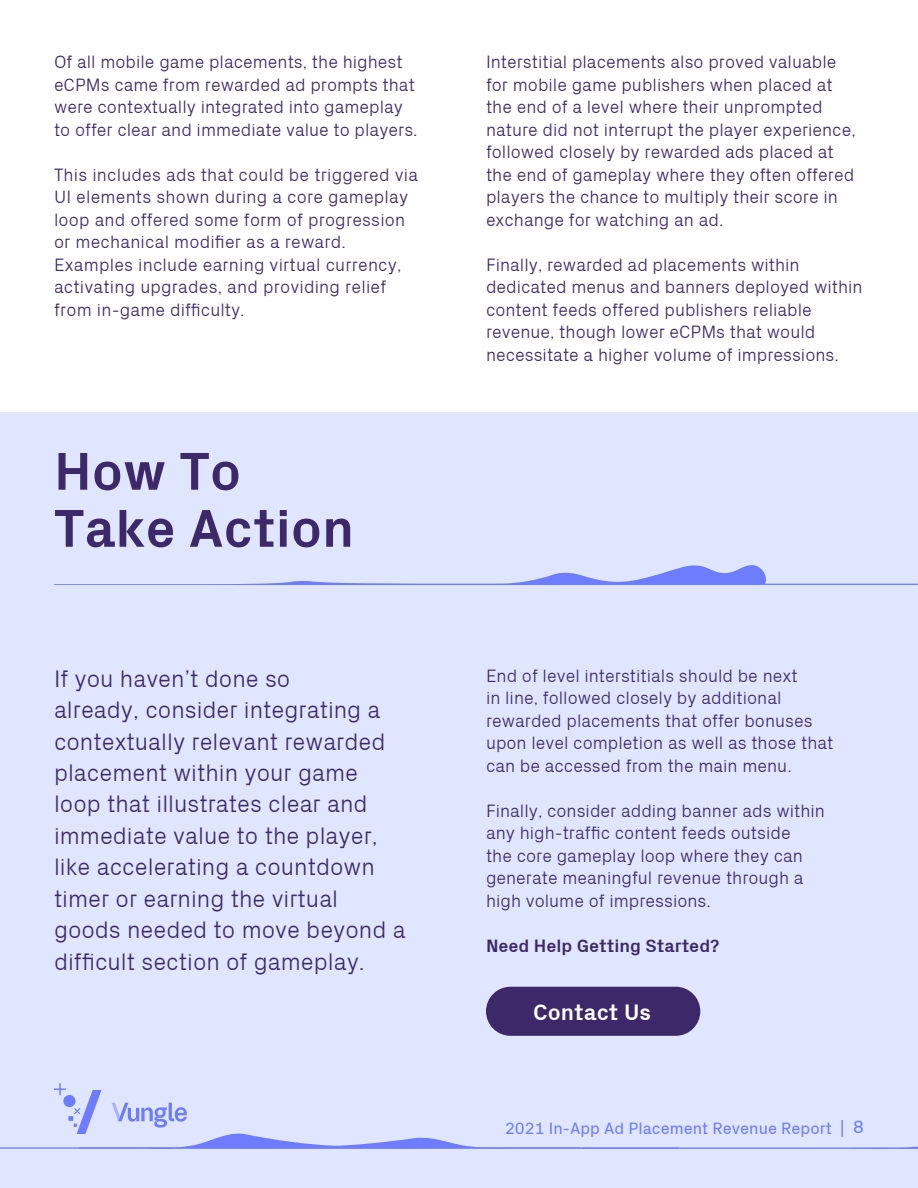
<style>
.page{position:relative;width:918px;height:1188px;background:#fff}
.page>*{position:absolute;margin:0;border:0;box-sizing:border-box;transform-origin:0 0}
.t1{font:700 54px/57px "Px Grotesk";color:#3d2969}
.t2{font:300 24px/31.5px "Px Grotesk";color:#3d2969}
.t3{font:700 22.5px "Px Grotesk";color:#fff}
.t4{font:300 18px/22.5px "Px Grotesk";color:#3d2969}
.t5{font:700 18px "Px Grotesk";color:#3d2969}
.t6{font:16.5px "Px Grotesk";color:#6e7dff}
.s1{font-size:18px}
</style>
<div class="page">
<div style="left:0;top:413px;width:918px;height:775px;background:#e0e6ff"></div>
<svg style="left:0;top:1083px;width:918px;height:66px"></svg>
<div style="left:486px;top:987px;width:214px;height:49px;background:#3d2969;border-radius:25px"></div>
<svg style="left:54px;top:565px;width:864px;height:20px"></svg>
<p class="t4" style="left:54px;top:51px;width:365px">Of all mobile game placements, the highest eCPMs came from rewarded ad prompts that were contextually integrated into gameplay to offer clear and immediate value to players.</p>
<p class="t4" style="left:54px;top:163px;width:366px">This includes ads that could be triggered via UI elements shown during a core gameplay loop and offered some form of progression or mechanical modifier as a reward.<br>Examples include earning virtual currency, activating upgrades, and providing relief from in-game difficulty.</p>
<h1 class="t1" style="left:54px;top:441px;width:302px">How To<br>Take Action</h1>
<p class="t4" style="left:486px;top:51px;width:371px">Interstitial placements also proved valuable for mobile game publishers when placed at the end of a level where their unprompted nature did not interrupt the player experience, followed closely by rewarded ads placed at the end of gameplay where they often offered players the chance to multiply their score in exchange for watching an ad.</p>
<p class="t4" style="left:486px;top:253px;width:378px">Finally, rewarded ad placements within dedicated menus and banners deployed within content feeds offered publishers reliable revenue, though lower eCPMs that would necessitate a higher volume of impressions.</p>
<p class="t2" style="left:54px;top:662px;width:353px">If you haven’t done so<br>already, consider integrating a contextually relevant rewarded placement within your game loop that illustrates clear and immediate value to the player, like accelerating a countdown timer or earning the virtual goods needed to move beyond a difficult section of gameplay.</p>
<p class="t4" style="left:486px;top:664px;width:349px">End of level interstitials should be next<br>in line, followed closely by additional rewarded placements that offer bonuses upon level completion as well as those that can be accessed from the main menu.</p>
<p class="t4" style="left:486px;top:799px;width:341px">Finally, consider adding banner ads within any high-traffic content feeds outside<br>the core gameplay loop where they can generate meaningful revenue through a high volume of impressions.</p>
<p class="t5" style="left:486px;top:935px;width:235px">Need Help Getting Started?</p>
<p class="t3" style="left:533px;top:999px;width:119px">Contact Us</p>
<p class="t6" style="left:505px;top:1118px;width:360px">2021 In-App Ad Placement Revenue Report | <span class="s1">8</span></p>
</div>
